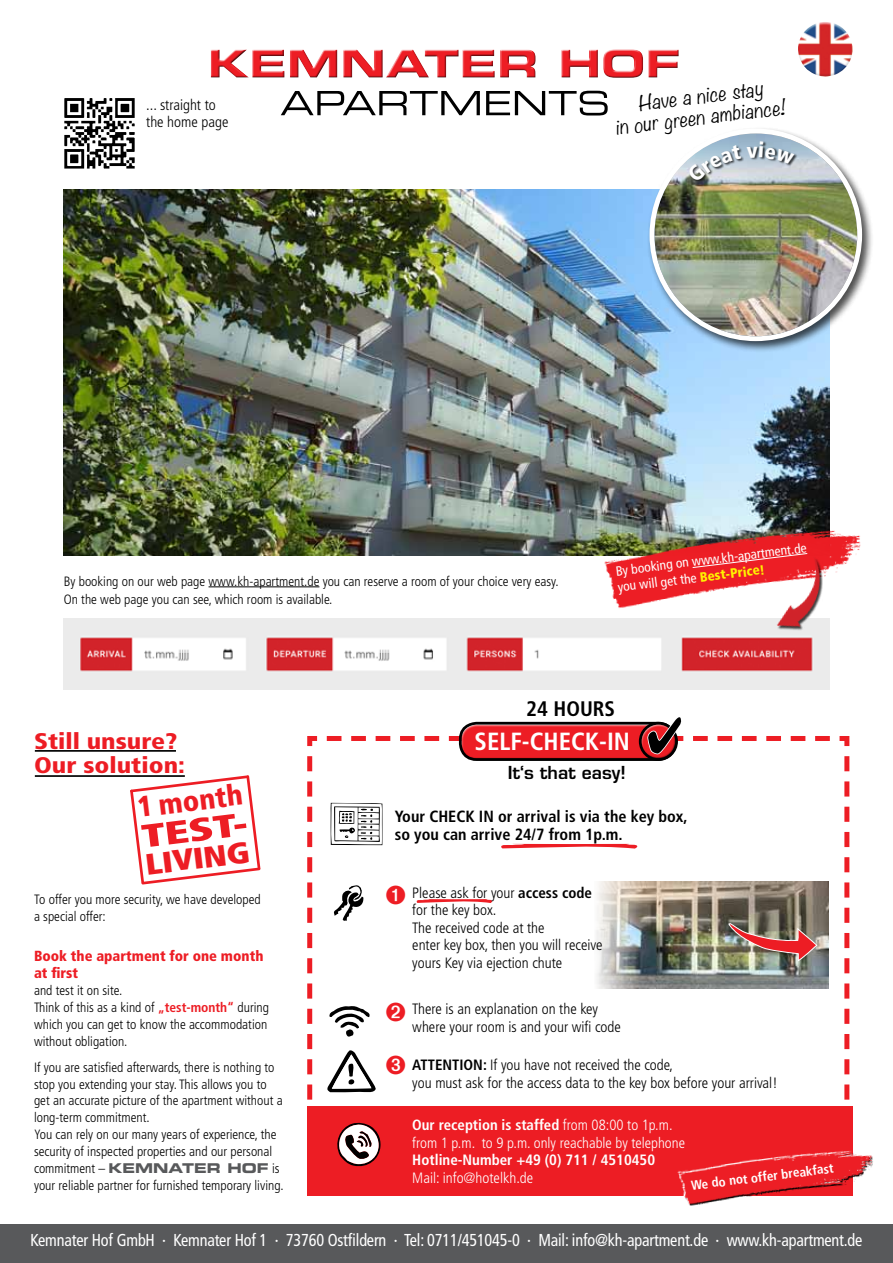
<style>
.page{position:relative;width:893px;height:1263px;background:#fff}
.page>*{position:absolute;margin:0;border:0;box-sizing:border-box;transform-origin:0 0}
.t1{font:900 condensed 32.25px "Frutiger";color:#ed1d24;scale:1.41 1}
.t2{font:900 condensed 29.55px "Frutiger";color:#ed1d24;scale:1.15 1}
.t3{font:900 condensed 29.1px "Frutiger";color:#ed1d24}
.t4{font:700 condensed 24.9px "Frutiger";color:#fff}
.t5{font:900 condensed 22.5px/24.8px "Frutiger";color:#ed1d24;scale:1.16 1}
.t6{font:700 condensed 21px "Frutiger";color:#000}
.t7{font:300 19.05px/21.1px "Noteworthy";color:#000;text-align:center}
.t8{font:600 17.55px "Eurostile";color:#000}
.t9{font:600 17.4px "Eurostile";color:#000}
.t10{font:condensed 17.25px "Frutiger";letter-spacing:-.01em;color:#fff;scale:.94 1}
.t11{font:700 condensed 16.2px/17.4px "Frutiger";color:#000}
.t12{font:300 condensed 15px/17.4px "Frutiger";color:#000}
.t13{font:700 condensed 15px "Frutiger";color:#fff}
.t14{font:300 condensed 15px "Frutiger";color:#fff}
.t15{font:300 condensed 14.85px/17.5px "Frutiger";color:#fff}
.t16{font:900 condensed 14.7px/17px "Frutiger";color:#ed1d24}
.t17{font:300 condensed 13.5px/16.8px "Frutiger";color:#000}
.t18{font:condensed 13.5px/16.5px "Frutiger";color:#fff}
.t19{font:700 condensed 13.2px "Frutiger";color:#fff}
.s1{font-weight:900;color:#fff200}
.s2{font-weight:700;color:#ed1d24}
.s3{font-family:"Eurostile Bold Extended Two";font-weight:400;font-stretch:normal;color:#58595b}
.s4{font-weight:700}
</style>
<div class="page">
<svg style="left:307px;top:736px;width:543px;height:460px"></svg>
<div style="left:308px;top:1106px;width:545px;height:89px;background:#ed1d24"></div>
<svg style="left:330px;top:803px;width:53px;height:42px"></svg>
<svg style="left:329px;top:1006px;width:42px;height:31px"></svg>
<svg style="left:334px;top:885px;width:30px;height:36px"></svg>
<img style="left:592px;top:881px;width:236px;height:107px">
<svg style="left:327px;top:1050px;width:49px;height:44px"></svg>
<img style="left:728px;top:923px;width:90px;height:39px">
<svg style="left:337px;top:1122px;width:44px;height:45px"></svg>
<svg style="left:417px;top:899px;width:75px;height:4px"></svg>
<svg style="left:501px;top:844px;width:136px;height:4px"></svg>
<div style="left:461px;top:729px;width:215px;height:31px;background:#000;opacity:.75"></div>
<div style="left:459px;top:722px;width:217px;height:39px;border:3px solid #000;border-radius:16px"></div>
<div style="left:641px;top:729px;width:36px;height:30px;background:#000;opacity:.75"></div>
<div style="left:639px;top:722px;width:39px;height:39px;border:3px solid #000;border-radius:50%"></div>
<img style="left:64px;top:189px;width:765px;height:366px">
<div style="left:647px;top:126px;width:226px;height:226px;background:#000;opacity:.7"></div>
<img style="left:654px;top:133px;width:203px;height:203px;border-radius:101px">
<div style="left:649px;top:129px;width:213px;height:212px;border:5px solid #fff;border-radius:50%"></div>
<div style="left:689px;top:141px;width:109px;height:42px;background:#000;opacity:.75"></div>
<img style="left:601px;top:513px;width:260px;height:95px">
<hr style="left:209px;top:586px;width:110px;height:1px;background:#000">
<div style="left:0;top:1225px;width:893px;height:38px;background:#58595b"></div>
<svg style="left:692px;top:553px;width:82px;height:15px"></svg>
<img style="left:677px;top:1151px;width:196px;height:55px">
<img style="left:64px;top:618px;width:765px;height:71px">
<img style="left:774px;top:550px;width:59px;height:88px">
<img style="left:798px;top:22px;width:55px;height:55px">
<svg style="left:130px;top:775px;width:131px;height:110px"></svg>
<hr style="left:35px;top:750px;width:141px;height:2px;background:#000">
<hr style="left:35px;top:775px;width:150px;height:2px;background:#000">
<img style="left:64px;top:98px;width:71px;height:71px">
<div style="left:209px;top:48px;width:470px;height:30px;background:#000;opacity:.85"></div>
<svg style="left:281px;top:91px;width:327px;height:24px"></svg>
<svg style="left:386px;top:885px;width:19px;height:19px"></svg>
<svg style="left:386px;top:1002px;width:19px;height:72px"></svg>
<svg style="left:322px;top:721px;width:508px;height:34px"></svg>
<svg style="left:687px;top:145px;width:54px;height:38px;background:#a4b0b7"></svg>
<svg style="left:747px;top:142px;width:47px;height:23px"></svg>
<p class="t12" style="left:146px;top:97px;width:84px;line-height:16.5px">... straight to the home page</p>
<h3 class="t7" style="left:612px;top:95px;width:172px;rotate:-7deg">Have a nice stay<br>in our green ambiance!</h3>
<p class="t17" style="left:64px;top:572px;width:497px;line-height:18px">By booking on our web page www.kh-apartment.de you can reserve a room of your choice very easy.<br>On the web page you can see, which room is available.</p>
<p class="t18" style="left:615px;top:563px;width:194px;rotate:-7deg">By booking on www.kh-apartment.de you will get the <span class="s1">Best-Price!</span></p>
<h3 class="t5" style="left:34px;top:728px;width:132px">Still unsure?<br>Our solution:</h3>
<h3 class="t3" style="left:136px;top:790px;width:107px;rotate:-7deg">1 month</h3>
<h1 class="t1" style="left:139px;top:817px;width:78px;rotate:-7deg">TEST-</h1>
<h2 class="t2" style="left:143px;top:846px;width:93px;rotate:-7deg">LIVING</h2>
<p class="t17" style="left:34px;top:891px;width:228px">To offer you more security, we have developed a special offer:</p>
<p class="t16" style="left:34px;top:948px;width:231px">Book the apartment for one month at first</p>
<p class="t17" style="left:34px;top:982px;width:236px">and test it on site.<br>Think of this as a kind of <span class="s2">„test-month“</span> during which you can get to know the accommodation without obligation.</p>
<p class="t17" style="left:34px;top:1059px;width:251px">If you are satisfied afterwards, there is nothing to stop you extending your stay. This allows you to get an accurate picture of the apartment without a long-term commitment.<br>You can rely on our many years of experience, the security of inspected properties and our personal commitment – <span class="s3">KEMNATER HOF</span> is your reliable partner for furnished temporary living.</p>
<h3 class="t6" style="left:526px;top:696px;width:90px">24 hours</h3>
<h3 class="t4" style="left:475px;top:727px;width:157px">self-check-in</h3>
<p class="t9" style="left:483px;top:761px;width:153px">So einfach geht‘s!</p>
<p class="t8" style="left:508px;top:761px;width:119px">It‘s that easy!</p>
<p class="t11" style="left:395px;top:808px;width:294px">Your CHECK IN or arrival is via the key box, so you can arrive 24/7 from 1p.m.</p>
<p class="t12" style="left:412px;top:884px;width:192px">Please ask for your <span class="s4">access code </span>for the key box.<br>The received code at the<br>enter key box, then you will receive yours Key via ejection chute</p>
<p class="t12" style="left:412px;top:1001px;width:210px">There is an explanation on the key where your room is and your wifi code</p>
<p class="t12" style="left:412px;top:1057px;width:367px"><span class="s4">ATTENTION:</span> If you have not received the code,<br>you must ask for the access data to the key box before your arrival!</p>
<p class="t15" style="left:412px;top:1116px;width:274px"><span class="s4">Our reception is staffed</span> from 08:00 to 1p.m. from 1 p.m. to 9 p.m. only reachable by telephone</p>
<p class="t13" style="left:412px;top:1151px;width:244px">Hotline-Number +49 (0) 711 / 4510450</p>
<p class="t14" style="left:412px;top:1169px;width:122px">Mail: info@hotelkh.de</p>
<p class="t19" style="left:690px;top:1177px;width:145px;rotate:-7deg">We do not offerbreakfast</p>
<p class="t10" style="left:31px;top:1230px;width:886px">Kemnater Hof GmbH · Kemnater Hof 1 · 73760 Ostfildern · Tel: 0711/451045-0 · Mail: info@kh-apartment.de · www.kh-apartment.de</p>
</div>
